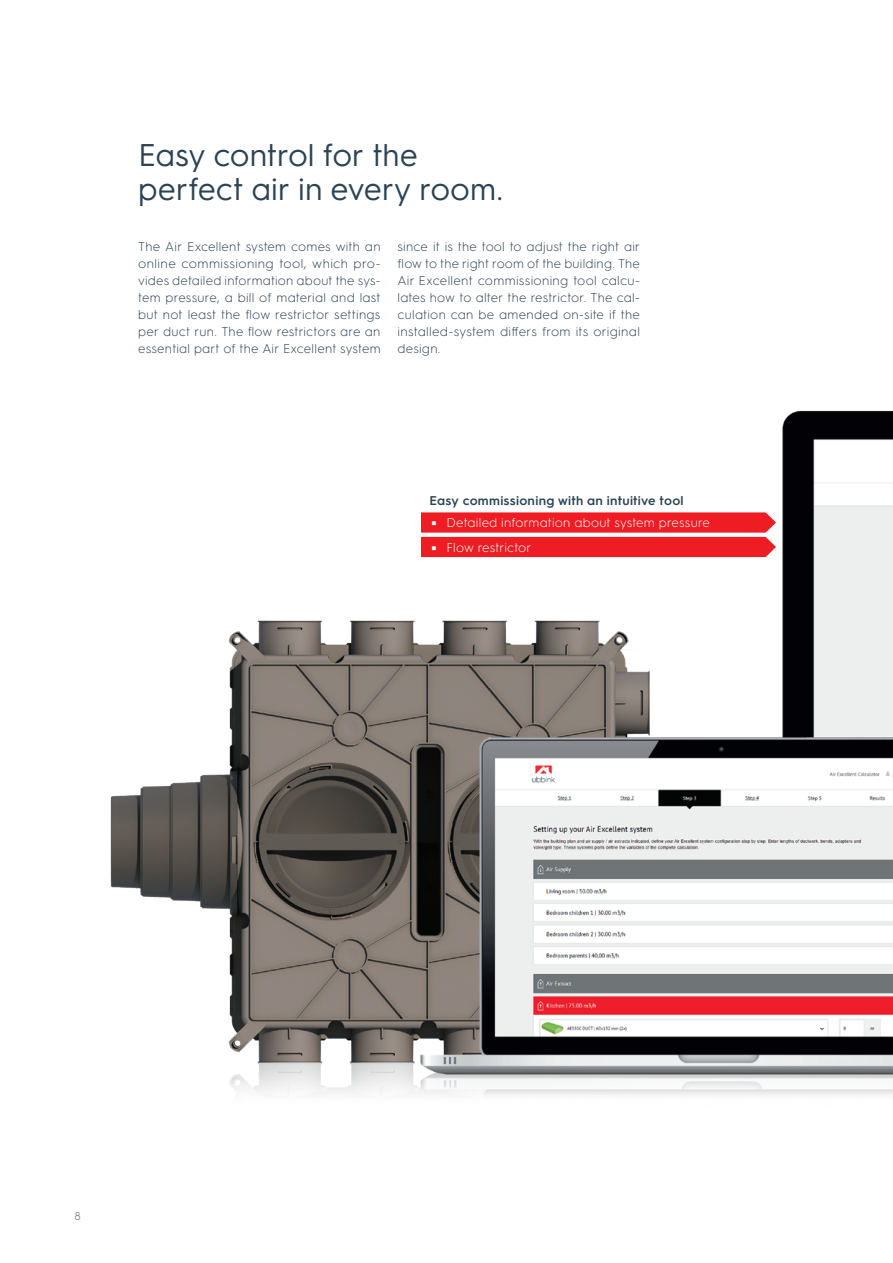
<style>
.page{position:relative;width:893px;height:1263px;background:#fff}
.page>*{position:absolute;margin:0;border:0;box-sizing:border-box;transform-origin:0 0}
.t1{font:31.5px/34px "HGS3";color:#2c4354}
.t2{font:300 12.75px/17px "HGS3";letter-spacing:.015em;color:#2c4354;text-align:justify}
.t3{font:300 12.75px "HGS3";letter-spacing:.015em;color:#fff}
.t4{font:600 12.75px "HGS3";letter-spacing:.015em;color:#2c4354}
.t5{font:300 11.25px "HGS3";color:#4e6476}
.t6{font:600 5.1px "HGS3";color:#fff;scale:6.37 1}
</style>
<div class="page">
<img style="left:110px;top:410px;width:783px;height:685px">
<svg style="left:421px;top:512px;width:355px;height:45px;background:#ef373c"></svg>
<h1 class="t1" style="left:138px;top:136px;width:366px">Easy control for the perfect air in every room.</h1>
<p class="t2" style="left:138px;top:237px;width:244px">The Air Excellent system comes with an online commissioning tool, which pro&shy;vides detailed information about the sys&shy;tem pressure, a bill of material and last but not least the flow restrictor settings per duct run. The flow restrictors are an essential part of the Air Excellent system</p>
<p class="t2" style="left:398px;top:237px;width:244px">since it is the tool to adjust the right air flow to the right room of the building. The Air Excellent commissioning tool calcu&shy;lates how to alter the restrictor. The cal&shy;culation can be amended on-site if the installed-system differs from its original design.</p>
<p class="t4" style="left:429px;top:491px;width:256px">Easy commissioning with an intuitive tool</p>
<p class="t6" style="left:429px;top:520px;width:3px">|</p>
<p class="t3" style="left:446px;top:514px;width:265px">Detailed information about system pressure</p>
<p class="t6" style="left:429px;top:544px;width:3px">|</p>
<p class="t3" style="left:446px;top:539px;width:86px">Flow restrictor</p>
<p class="t5" style="left:74px;top:1209px;width:8px">8</p>
</div>
